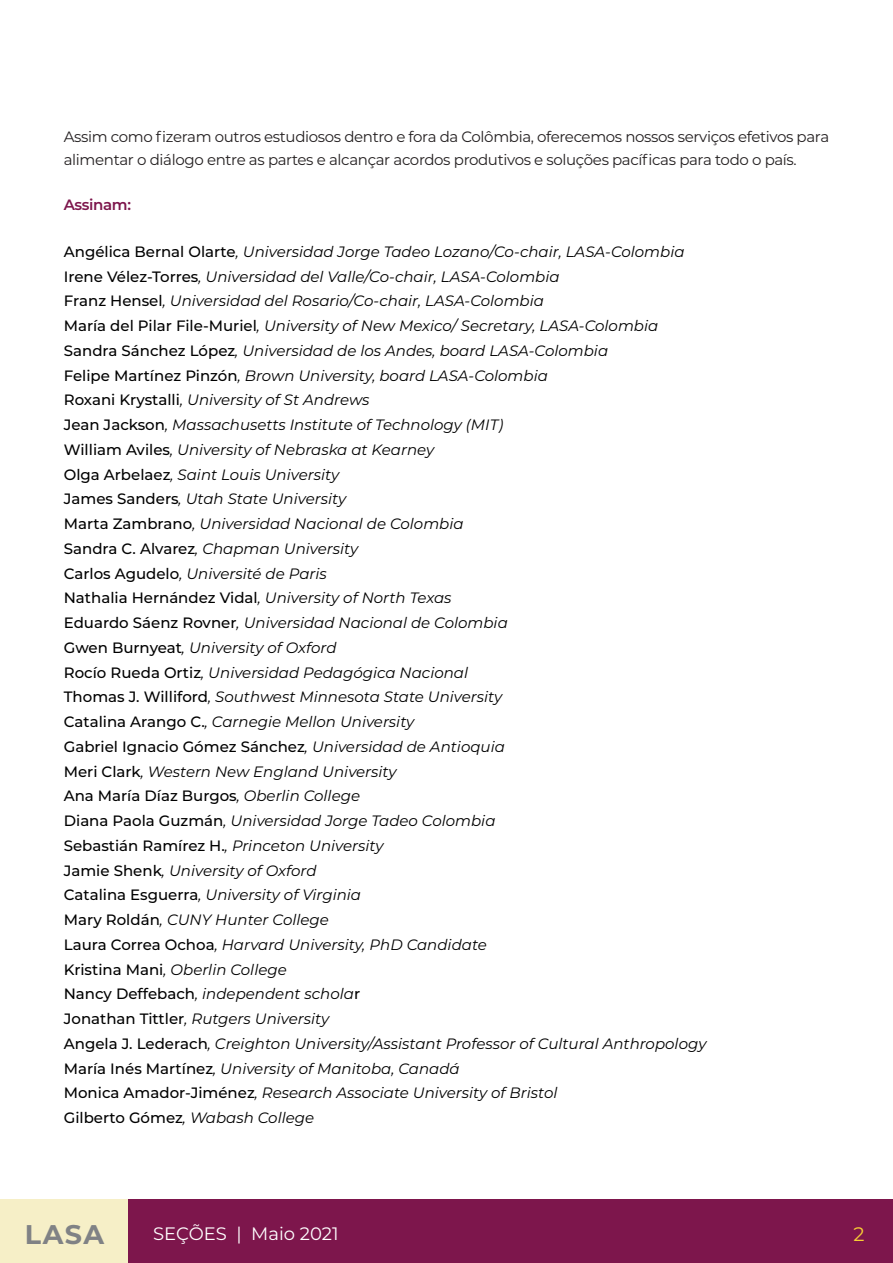
<style>
.page{position:relative;width:893px;height:1263px;background:#fff}
.page>*{position:absolute;margin:0;border:0;box-sizing:border-box;transform-origin:0 0}
.t1{font:700 27px "Montserrat";color:#808285}
.t2{font:19.5px "Montserrat";color:#f8ce34}
.t3{font:18px "Montserrat";color:#fff}
.Sub_tituares_turques{font:italic 15px "Montserrat";color:#000}
.Sub_tituares_turques-2{font:15px/22.5px "Montserrat";letter-spacing:-.025em;color:#231f20}
.Sub_tituares_turques-3{font:500 15px "Montserrat";color:#000}
.Sub_tituares_turques-4{font:600 15px "Montserrat";letter-spacing:-.025em;color:#7d164c}
.s1{font-weight:500;font-style:normal}
.s2{font-weight:400;font-style:italic}
</style>
<div class="page">
<div style="left:0;top:1199px;width:129px;height:64px;background:#f6efc7"></div>
<div style="left:129px;top:1199px;width:764px;height:64px;background:#7d164c"></div>
<p class="Sub_tituares_turques-2" style="left:64px;top:125px;width:767px">Assim como fizeram outros estudiosos dentro e fora da Colômbia, oferecemos nossos serviços efetivos para alimentar o diálogo entre as partes e alcançar acordos produtivos e soluções pacíficas para todo o país.</p>
<p class="Sub_tituares_turques-4" style="left:64px;top:194px;width:69px">Assinam:</p>
<p class="Sub_tituares_turques" style="left:64px;top:241px;width:622px"><span class="s1">Angélica Bernal Olarte</span>, Universidad Jorge Tadeo Lozano/Co-chair, LASA-Colombia</p>
<p class="Sub_tituares_turques" style="left:64px;top:266px;width:497px"><span class="s1">Irene Vélez-Torres</span>, Universidad del Valle/Co-chair, LASA-Colombia</p>
<p class="Sub_tituares_turques" style="left:64px;top:291px;width:482px"><span class="s1">Franz Hensel</span>, Universidad del Rosario/Co-chair, LASA-Colombia</p>
<p class="Sub_tituares_turques" style="left:64px;top:315px;width:596px"><span class="s1">María del Pilar File-Muriel</span>, University of New Mexico/ Secretary, LASA-Colombia</p>
<p class="Sub_tituares_turques" style="left:64px;top:340px;width:546px"><span class="s1">Sandra Sánchez López</span>, Universidad de los Andes, board LASA-Colombia</p>
<p class="Sub_tituares_turques" style="left:64px;top:365px;width:486px"><span class="s1">Felipe Martínez Pinzón</span>, Brown University, board LASA-Colombia</p>
<p class="Sub_tituares_turques" style="left:64px;top:390px;width:307px"><span class="s1">Roxani Krystalli</span>, University of St Andrews</p>
<p class="Sub_tituares_turques" style="left:64px;top:414px;width:441px"><span class="s1">Jean Jackson</span>, Massachusetts Institute of Technology (MIT)</p>
<p class="Sub_tituares_turques" style="left:64px;top:439px;width:372px"><span class="s1">William Aviles</span>, University of Nebraska at Kearney</p>
<p class="Sub_tituares_turques" style="left:64px;top:464px;width:277px"><span class="s1">Olga Arbelaez</span>, Saint Louis University</p>
<p class="Sub_tituares_turques" style="left:64px;top:489px;width:284px"><span class="s1">James Sanders</span>, Utah State University</p>
<p class="Sub_tituares_turques" style="left:64px;top:513px;width:401px"><span class="s1">Marta Zambrano</span>, Universidad Nacional de Colombia</p>
<p class="Sub_tituares_turques" style="left:64px;top:538px;width:296px"><span class="s1">Sandra C. Alvarez</span>, Chapman University</p>
<p class="Sub_tituares_turques" style="left:64px;top:563px;width:264px"><span class="s1">Carlos Agudelo</span>, Université de Paris</p>
<p class="Sub_tituares_turques" style="left:64px;top:588px;width:389px"><span class="s1">Nathalia Hernández Vidal</span>, University of North Texas</p>
<p class="Sub_tituares_turques" style="left:64px;top:612px;width:446px"><span class="s1">Eduardo Sáenz Rovner</span>, Universidad Nacional de Colombia</p>
<p class="Sub_tituares_turques" style="left:64px;top:637px;width:274px"><span class="s1">Gwen Burnyeat</span>, University of Oxford</p>
<p class="Sub_tituares_turques" style="left:64px;top:662px;width:406px"><span class="s1">Rocío Rueda Ortiz</span>, Universidad Pedagógica Nacional</p>
<p class="Sub_tituares_turques" style="left:64px;top:687px;width:440px"><span class="s1">Thomas J. Williford</span>, Southwest Minnesota State University</p>
<p class="Sub_tituares_turques" style="left:64px;top:711px;width:352px"><span class="s1">Catalina Arango C.</span>, Carnegie Mellon University</p>
<p class="Sub_tituares_turques-3" style="left:64px;top:736px;width:443px">Gabriel Ignacio Gómez Sánchez<span class="s2">, Universidad de Antioquia</span></p>
<p class="Sub_tituares_turques" style="left:64px;top:761px;width:334px"><span class="s1">Meri Clark</span>, Western New England University</p>
<p class="Sub_tituares_turques-3" style="left:64px;top:786px;width:298px">Ana María Díaz Burgos<span class="s2">, Oberlin College</span></p>
<p class="Sub_tituares_turques" style="left:64px;top:810px;width:433px"><span class="s1">Diana Paola Guzmán</span>, Universidad Jorge Tadeo Colombia</p>
<p class="Sub_tituares_turques" style="left:64px;top:835px;width:321px"><span class="s1">Sebastián Ramírez H.</span>, Princeton University</p>
<p class="Sub_tituares_turques" style="left:64px;top:860px;width:254px"><span class="s1">Jamie Shenk</span>, University of Oxford</p>
<p class="Sub_tituares_turques" style="left:64px;top:885px;width:299px"><span class="s1">Catalina Esguerra</span>, University of Virginia</p>
<p class="Sub_tituares_turques" style="left:64px;top:909px;width:267px"><span class="s1">Mary Roldán</span>, CUNY Hunter College</p>
<p class="Sub_tituares_turques" style="left:64px;top:934px;width:425px"><span class="s1">Laura Correa Ochoa</span>, Harvard University, PhD Candidate</p>
<p class="Sub_tituares_turques" style="left:64px;top:959px;width:224px"><span class="s1">Kristina Mani</span>, Oberlin College</p>
<p class="Sub_tituares_turques" style="left:64px;top:984px;width:298px"><span class="s1">Nancy Deffebach</span>, independent schola<span class="s1">r</span></p>
<p class="Sub_tituares_turques" style="left:64px;top:1008px;width:267px"><span class="s1">Jonathan Tittler</span>, Rutgers University</p>
<p class="Sub_tituares_turques" style="left:64px;top:1033px;width:644px"><span class="s1">Angela J. Lederach</span>, Creighton University/Assistant Professor of Cultural Anthropology</p>
<p class="Sub_tituares_turques" style="left:64px;top:1058px;width:397px"><span class="s1">María Inés Martínez</span>, University of Manitoba, Canadá</p>
<p class="Sub_tituares_turques" style="left:64px;top:1083px;width:495px"><span class="s1">Monica Amador-Jiménez</span>, Research Associate University of Bristol</p>
<p class="Sub_tituares_turques" style="left:64px;top:1107px;width:252px"><span class="s1">Gilberto Gómez</span>, Wabash College</p>
<h1 class="t1" style="left:25px;top:1215px;width:81px">LASA</h1>
<p class="t3" style="left:153px;top:1221px;width:187px">SEÇÕES | Maio 2021</p>
<h2 class="t2" style="left:853px;top:1220px;width:13px">2</h2>
</div>
